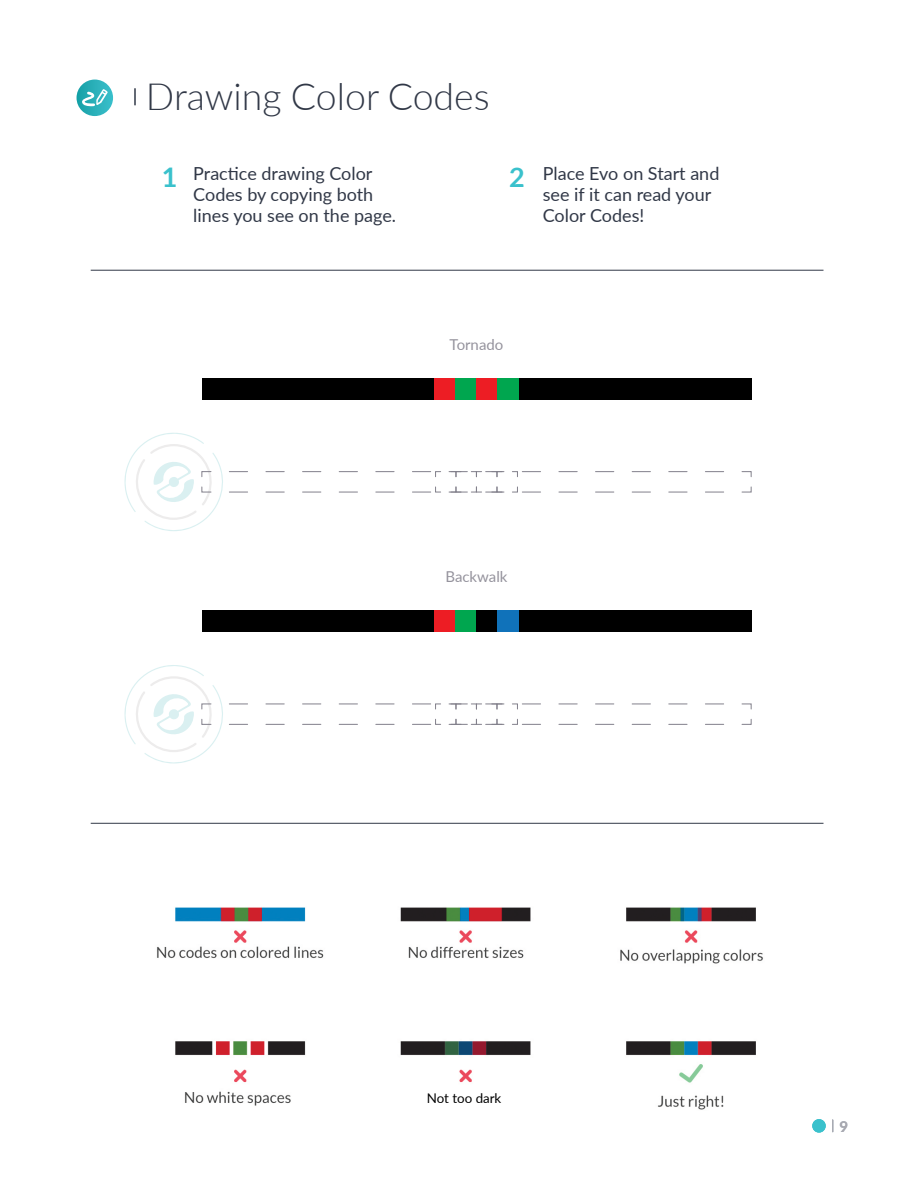
<style>
.page{position:relative;width:918px;height:1188px;background:#fff}
.page>*{position:absolute;margin:0;border:0;box-sizing:border-box;transform-origin:0 0}
.t1{font:300 37.5px "Lato";color:#313847}
.t2{font:18px/21px "Lato";color:#313847}
.t3{font:15px "Lato";color:#95939d}
.t4{font:700 15px "Lato";color:#95abb9}
.t5{font:13.35px "Lato";color:#000}
.s1{font-weight:700;font-size:27px;color:#3ac1cc}
</style>
<div class="page">
<svg style="left:124px;top:432px;width:628px;height:99px"></svg>
<div style="left:202px;top:611px;width:549px;height:21px;background:#000"></div>
<div style="left:202px;top:378px;width:549px;height:21px;background:#000"></div>
<div style="left:434px;top:378px;width:21px;height:21px;background:#ed1d24"></div>
<div style="left:455px;top:378px;width:21px;height:21px;background:#00a64f"></div>
<div style="left:477px;top:378px;width:21px;height:21px;background:#ed1d24"></div>
<div style="left:498px;top:378px;width:21px;height:21px;background:#00a64f"></div>
<div style="left:434px;top:610px;width:21px;height:22px;background:#ed1d24"></div>
<div style="left:455px;top:610px;width:21px;height:22px;background:#00a64f"></div>
<div style="left:477px;top:610px;width:21px;height:22px;background:#000"></div>
<div style="left:498px;top:610px;width:21px;height:22px;background:#1072ba"></div>
<svg style="left:124px;top:665px;width:628px;height:99px"></svg>
<hr style="left:91px;top:823px;width:732px;height:1px;background:#313847">
<hr style="left:91px;top:270px;width:732px;height:1px;background:#313847">
<img style="left:157px;top:907px;width:606px;height:203px">
<div style="left:403px;top:1087px;width:122px;height:20px;background:#fff"></div>
<svg style="left:77px;top:80px;width:36px;height:36px"></svg>
<svg style="left:82px;top:89px;width:26px;height:17px"></svg>
<svg style="left:134px;top:89px;width:2px;height:16px"></svg>
<div style="left:812px;top:1119px;width:14px;height:14px;background:#3ac1cc;border-radius:50%"></div>
<svg style="left:832px;top:1120px;width:1px;height:12px"></svg>
<h1 class="t1" style="left:146px;top:70px;width:345px">Drawing Color Codes</h1>
<p class="t2" style="left:193px;top:162px;width:204px;text-indent:-32px"><span class="s1">1</span> Practice drawing Color<br>Codes by copying both lines you see on the page.</p>
<p class="t2" style="left:543px;top:162px;width:178px;text-indent:-34px"><span class="s1">2</span> Place Evo on Start and see if it can read your<br>Color Codes!</p>
<p class="t3" style="left:450px;top:334px;width:55px">Tornado</p>
<p class="t3" style="left:445px;top:566px;width:64px">Backwalk</p>
<p class="t5" style="left:427px;top:1088px;width:76px">Not too dark</p>
<p class="t4" style="left:840px;top:1115px;width:10px">9</p>
</div>
